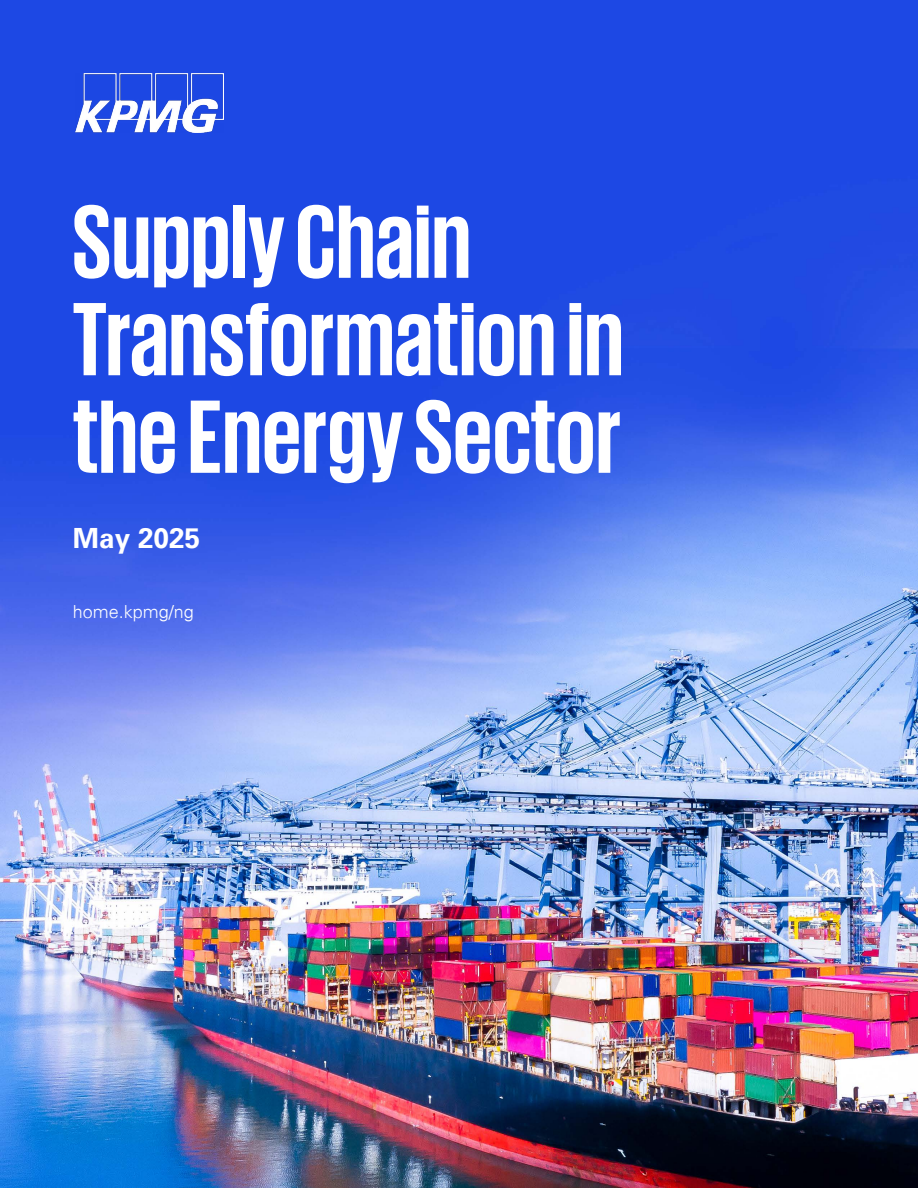
<style>
.page{position:relative;width:918px;height:1188px;background:#fff}
.page>*{position:absolute;margin:0;border:0;box-sizing:border-box;transform-origin:0 0}
.t1{font:700 106.5px/97.5px "KPMG";color:#fff}
.t2{font:700 27.9px "Univers";color:#fff}
.t3{font:300 18px "Univers 45";color:#fff}
</style>
<div class="page">
<img style="left:0;top:0;width:918px;height:1188px">
<img style="left:75px;top:74px;width:149px;height:59px">
<p class="t1" style="left:72px;top:190px;width:553px">Supply Chain<br>Transformation in the Energy Sector</p>
<p class="t2" style="left:73px;top:521px;width:129px">May 2025</p>
<p class="t3" style="left:73px;top:601px;width:123px">home.kpmg/ng</p>
</div>
